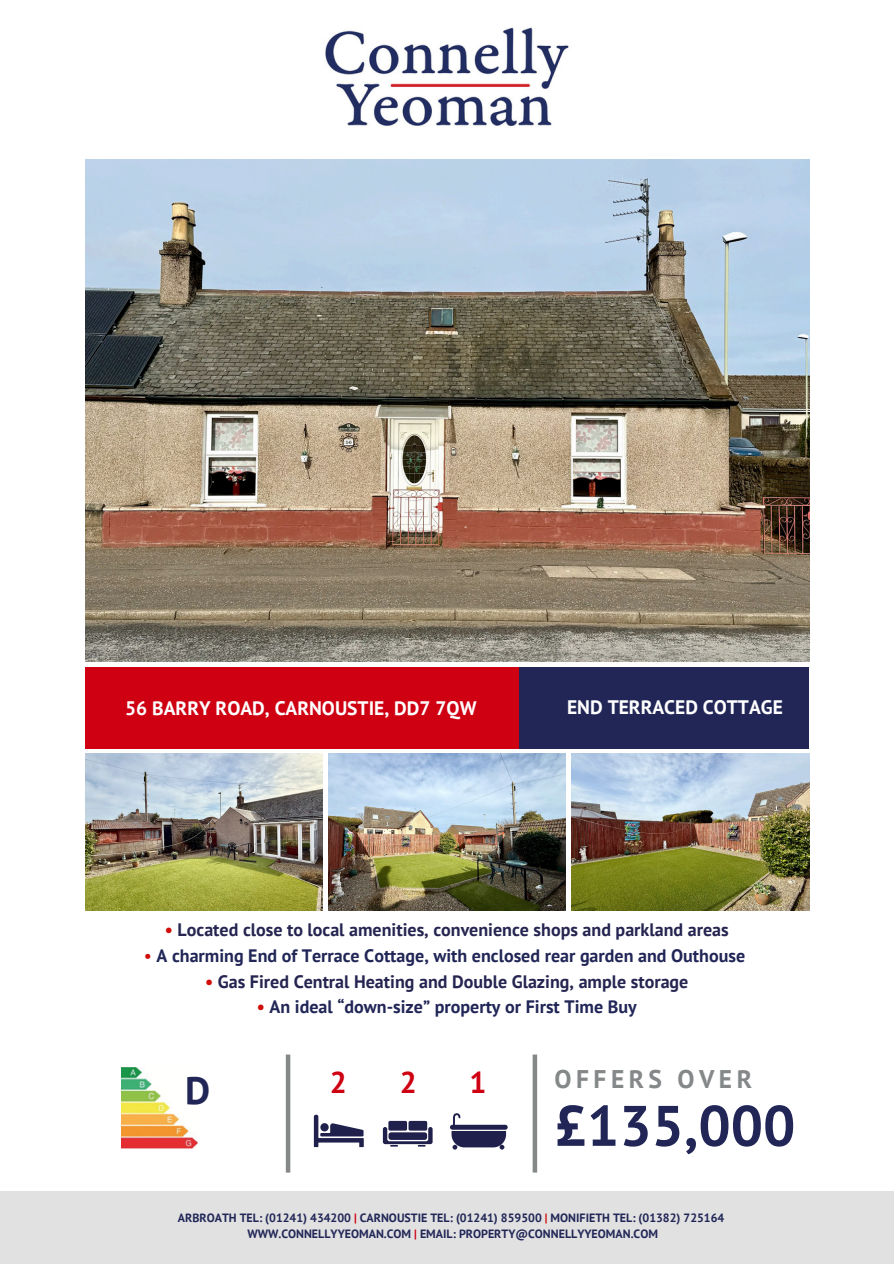
<style>
.page{position:relative;width:894px;height:1264px;background:#fff}
.page>*{position:absolute;margin:0;border:0;box-sizing:border-box;transform-origin:0 0}
.t1{font:700 57px "PT Sans";color:#212657}
.t2{font:700 38.7px "PT Sans";color:#212657}
.t3{font:700 30px "PT Sans";color:#ce0012}
.t4{font:700 25.5px "PT Sans";letter-spacing:.175em;color:#858889}
.t5{font:700 19.5px "PT Sans";color:#fff}
.t6{font:700 18px "PT Sans";color:#262551}
.t7{font:700 18px "PT Sans";color:#212657}
.t8{font:700 12px "PT Sans";color:#212657}
.s1{color:#d10d09}
.s2{font-weight:400;color:#d10d09}
.s3{color:#ce0012}
</style>
<div class="page">
<div style="left:0;top:1191px;width:893px;height:72px;background:#e1e1e1"></div>
<div style="left:85px;top:668px;width:434px;height:80px;background:#ce0012"></div>
<div style="left:519px;top:668px;width:289px;height:80px;background:#212657"></div>
<img style="left:121px;top:1067px;width:77px;height:81px">
<svg style="left:286px;top:1054px;width:251px;height:118px"></svg>
<img style="left:85px;top:159px;width:723px;height:502px">
<img style="left:85px;top:753px;width:237px;height:157px">
<img style="left:328px;top:753px;width:237px;height:157px">
<img style="left:571px;top:753px;width:237px;height:157px">
<img style="left:325px;top:27px;width:244px;height:100px">
<p class="t5" style="left:125px;top:695px;width:352px">56 BARRY ROAD, CARNOUSTIE, DD7 7QW</p>
<p class="t5" style="left:567px;top:694px;width:217px">END TERRACED COTTAGE</p>
<p class="t6" style="left:165px;top:917px;width:565px"><span class="s1">•</span> Located close to local amenities, convenience shops and parkland areas</p>
<p class="t7" style="left:144px;top:943px;width:602px"><span class="s2">•</span> A charming End of Terrace Cottage, with enclosed rear garden and Outhouse</p>
<p class="t6" style="left:205px;top:969px;width:484px"><span class="s1">•</span> Gas Fired Central Heating and Double Glazing, ample storage</p>
<p class="t7" style="left:257px;top:995px;width:381px"><span class="s1">•</span> An ideal “down-size” property or First Time Buy</p>
<p class="t2" style="left:185px;top:1064px;width:27px">D</p>
<p class="t3" style="left:329px;top:1062px;width:19px">2</p>
<h3 class="t3" style="left:399px;top:1062px;width:19px">2</h3>
<p class="t3" style="left:469px;top:1062px;width:19px">1</p>
<p class="t4" style="left:554px;top:1062px;width:199px">OFFERS OVER</p>
<p class="t1" style="left:554px;top:1087px;width:242px">£135,000</p>
<h1 class="t8" style="left:178px;top:1209px;width:548px">ARBROATH TEL: (01241) 434200 <span class="s3">|</span> CARNOUSTIE TEL: (01241) 859500 <span class="s1">|</span> MONIFIETH TEL: (01382) 725164</h1>
<p class="t8" style="left:247px;top:1225px;width:412px">WWW.CONNELLYYEOMAN.COM <span class="s3">|</span> EMAIL: PROPERTY@CONNELLYYEOMAN.COM</p>
</div>
